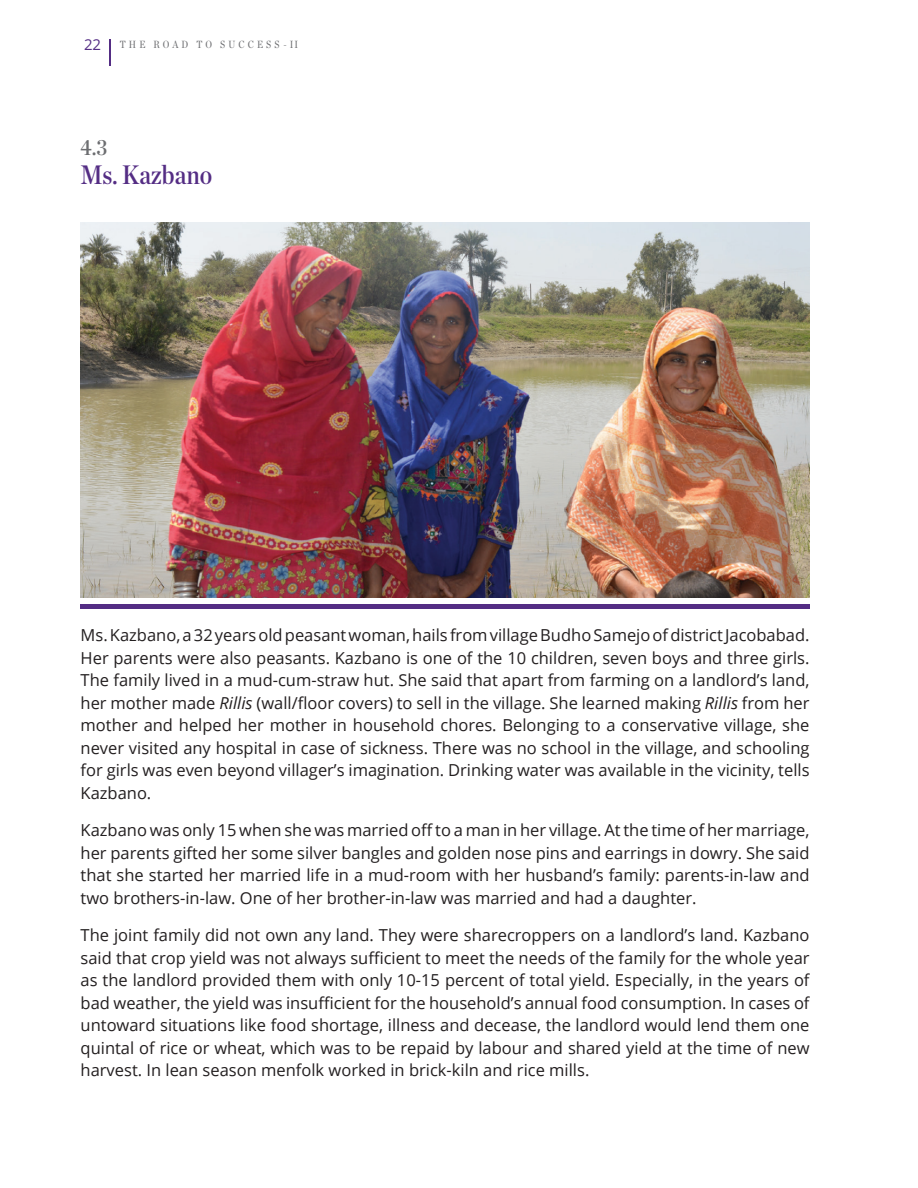
<style>
.page{position:relative;width:918px;height:1188px;background:#fff}
.page>*{position:absolute;margin:0;border:0;box-sizing:border-box;transform-origin:0 0}
.t1{font:27px "Chronicle Deck Cond Semi";color:#542d84}
.t2{font:22.65px "Chronicle Deck Cond Semi";color:#6c6d70}
.t3{font:16.5px/22.5px "Open Sans";color:#231f20;text-align:justify}
.t4{font:15px "Open Sans";color:#542d84}
.t5{font:10.5px "Chronicle Deck Cond";letter-spacing:.3em;color:#6c6d70}
.s1{font-style:italic}
</style>
<div class="page">
<hr style="left:109px;top:39px;width:2px;height:27px;background:#542d84">
<img style="left:81px;top:222px;width:729px;height:375px">
<hr style="left:81px;top:605px;width:729px;height:4px;background:#542d84">
<p class="t4" style="left:84px;top:35px;width:18px">22</p>
<p class="t5" style="left:120px;top:36px;width:180px">THE ROAD TO SUCCESS-II</p>
<h2 class="t2" style="left:81px;top:129px;width:28px">4.3</h2>
<h1 class="t1" style="left:81px;top:153px;width:133px">Ms. Kazbano</h1>
<p class="t3" style="left:81px;top:624px;width:731px">Ms. Kazbano, a 32 years old peasant woman, hails from village Budho Samejo of district Jacobabad.<br>Her parents were also peasants. Kazbano is one of the 10 children, seven boys and three girls.<br>The family lived in a mud-cum-straw hut. She said that apart from farming on a landlord’s land, her mother made <span class="s1">Rillis</span> (wall/floor covers) to sell in the village. She learned making <span class="s1">Rillis</span> from her mother and helped her mother in household chores. Belonging to a conservative village, she never visited any hospital in case of sickness. There was no school in the village, and schooling for girls was even beyond villager’s imagination. Drinking water was available in the vicinity, tells Kazbano.</p>
<p class="t3" style="left:81px;top:819px;width:731px">Kazbano was only 15 when she was married off to a man in her village. At the time of her marriage, her parents gifted her some silver bangles and golden nose pins and earrings in dowry. She said that she started her married life in a mud-room with her husband’s family: parents-in-law and two brothers-in-law. One of her brother-in-law was married and had a daughter.</p>
<p class="t3" style="left:81px;top:924px;width:731px">The joint family did not own any land. They were sharecroppers on a landlord’s land. Kazbano said that crop yield was not always sufficient to meet the needs of the family for the whole year as the landlord provided them with only 10-15 percent of total yield. Especially, in the years of bad weather, the yield was insufficient for the household’s annual food consumption. In cases of untoward situations like food shortage, illness and decease, the landlord would lend them one quintal of rice or wheat, which was to be repaid by labour and shared yield at the time of new harvest. In lean season menfolk worked in brick-kiln and rice mills.</p>
</div>
